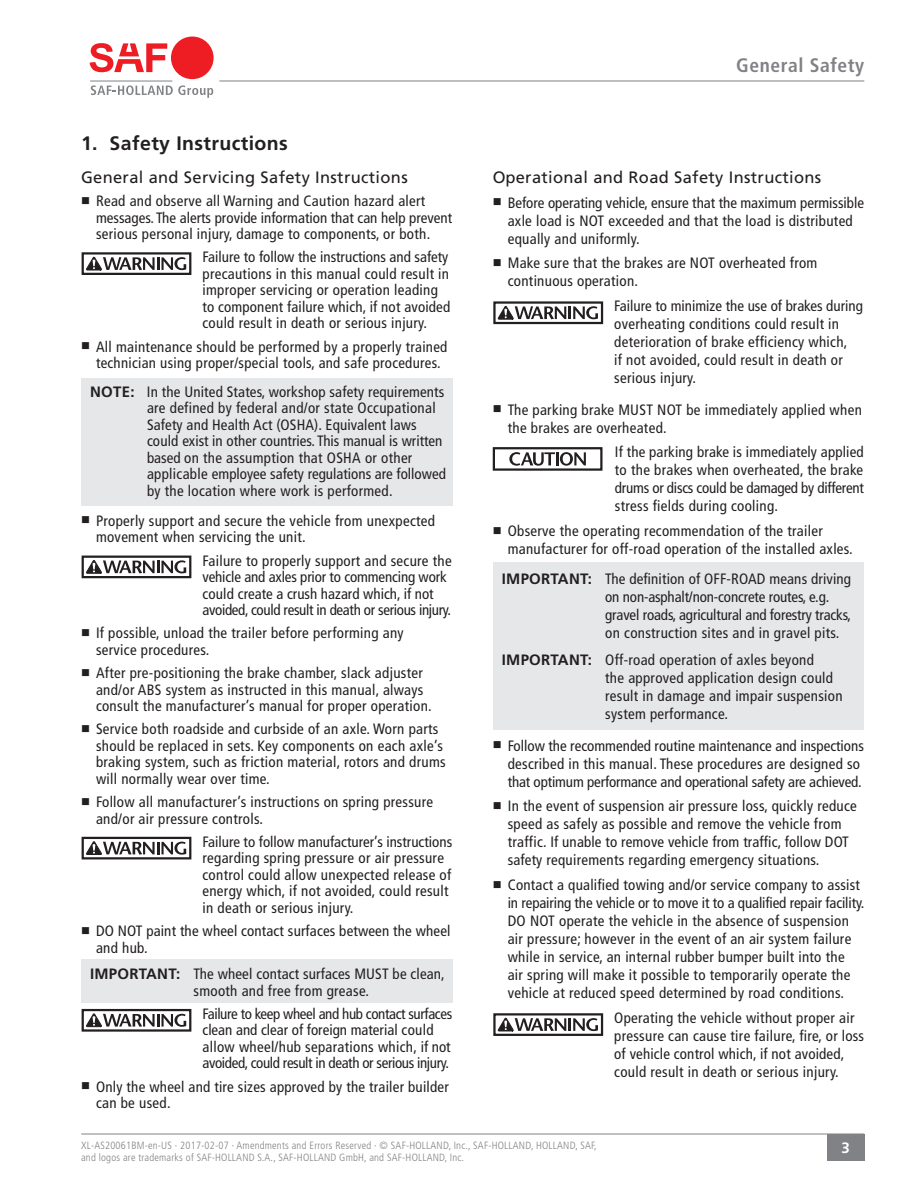
<style>
.page{position:relative;width:918px;height:1188px;background:#fff}
.page>*{position:absolute;margin:0;border:0;box-sizing:border-box;transform-origin:0 0}
._9_Section_Title{font:700 19.5px "Frutiger LT Std";letter-spacing:.02em;color:#231f20}
._4_Primary_Title_-_p{font:700 condensed 19.5px "Frutiger LT Std";letter-spacing:.03em;color:#808285}
._20_Main_Service_Sub{font:16.5px "Frutiger LT Std";letter-spacing:.02em;color:#231f20}
._10a_Body_Copy_Bulle{font:condensed 15px/18px "Frutiger LT Std";letter-spacing:.02em;color:#231f20}
._10_Body_Copy{font:condensed 15px/16.5px "Frutiger LT Std";letter-spacing:.02em;color:#231f20}
._11_Notes_Copy{font:condensed 15px/16.5px "Frutiger LT Std";letter-spacing:.01em;color:#231f20}
._12_Important_Copy{font:condensed 15px/18px "Frutiger LT Std";letter-spacing:.02em;color:#231f20}
._12_Important_Copy-2{font:condensed 15px/18px "Frutiger LT Std";letter-spacing:-.01em;color:#231f20}
._10a_Body_Copy_Bulle-2{font:condensed 15px/18px "Frutiger LT Std";color:#231f20}
._10_Body_Copy-2{font:condensed 15px/16.5px "Frutiger LT Std";letter-spacing:-.025em;color:#231f20}
._10_Body_Copy-3{font:condensed 15px/16.5px "Frutiger LT Std";letter-spacing:-.01em;color:#231f20}
.t1{font:700 15px "Frutiger LT Std";color:#fff}
.t2{font:300 condensed 10.5px/12.6px "Frutiger LT Std";letter-spacing:.02em;color:#808285}
.s1{font-weight:700;font-stretch:normal}
</style>
<div class="page">
<div style="left:827px;top:1134px;width:37px;height:27px;background:#808285"></div>
<hr style="left:81px;top:1134px;width:783px;height:1px;background:#808285">
<hr style="left:219px;top:81px;width:645px;height:1px;background:#808285">
<svg style="left:91px;top:85px;width:122px;height:13px"></svg>
<hr style="left:90px;top:81px;width:82px;height:1px;background:#808285">
<div style="left:171px;top:37px;width:43px;height:42px;background:#ee1d23;border-radius:50%"></div>
<svg style="left:90px;top:43px;width:77px;height:29px"></svg>
<div style="left:81px;top:378px;width:371px;height:127px;background:#e6e7e9"></div>
<div style="left:493px;top:563px;width:371px;height:167px;background:#e6e7e9"></div>
<div style="left:81px;top:959px;width:371px;height:43px;background:#e6e7e9"></div>
<div style="left:82px;top:556px;width:109px;height:22px;border:2px solid #231f20"></div>
<svg style="left:86px;top:560px;width:100px;height:14px"></svg>
<div style="left:493px;top:301px;width:110px;height:23px;border:2px solid #231f20"></div>
<svg style="left:498px;top:306px;width:100px;height:14px"></svg>
<div style="left:82px;top:1009px;width:109px;height:23px;border:2px solid #231f20"></div>
<svg style="left:86px;top:1014px;width:100px;height:13px"></svg>
<div style="left:493px;top:1013px;width:110px;height:23px;border:2px solid #231f20"></div>
<svg style="left:498px;top:1018px;width:100px;height:13px"></svg>
<div style="left:82px;top:837px;width:109px;height:22px;border:2px solid #231f20"></div>
<svg style="left:86px;top:841px;width:100px;height:14px"></svg>
<div style="left:82px;top:252px;width:109px;height:23px;border:2px solid #231f20"></div>
<svg style="left:86px;top:257px;width:100px;height:13px"></svg>
<div style="left:493px;top:447px;width:110px;height:24px;border:2px solid #231f20"></div>
<svg style="left:509px;top:452px;width:77px;height:14px"></svg>
<p class="_9_Section_Title" style="left:81px;top:131px;width:208px">1. Safety Instructions</p>
<p class="_20_Main_Service_Sub" style="left:81px;top:167px;width:328px">General and Servicing Safety Instructions</p>
<p class="_10a_Body_Copy_Bulle" style="left:96px;top:193px;width:358px;line-height:16.5px;text-indent:-15px">■ Read and observe all Warning and Caution hazard alert messages. The alerts provide information that can help prevent serious personal injury, damage to components, or both.</p>
<p class="_10_Body_Copy" style="left:202px;top:249px;width:249px">Failure to follow the instructions and safety precautions in this manual could result in improper servicing or operation leading to component failure which, if not avoided could result in death or serious injury.</p>
<p class="_10a_Body_Copy_Bulle" style="left:81px;top:338px;width:368px;line-height:16.5px;text-align:center">■ All maintenance should be performed by a properly trained technician using proper/special tools, and safe procedures.</p>
<p class="_11_Notes_Copy" style="left:147px;top:383px;width:300px;text-indent:-57px"><span class="s1">NOTE:</span> In the United States, workshop safety requirements are defined by federal and/or state Occupational Safety and Health Act (OSHA). Equivalent laws could exist in other countries. This manual is written based on the assumption that OSHA or other applicable employee safety regulations are followed by the location where work is performed.</p>
<p class="_10a_Body_Copy_Bulle" style="left:96px;top:512px;width:341px;line-height:16.5px;text-indent:-15px">■ Properly support and secure the vehicle from unexpected movement when servicing the unit.</p>
<p class="_10_Body_Copy-3" style="left:202px;top:552px;width:251px">Failure to properly support and secure the vehicle and axles prior to commencing work could create a crush hazard which, if not avoided, could result in death or serious injury.</p>
<p class="_10a_Body_Copy_Bulle" style="left:96px;top:625px;width:309px;line-height:16.5px;text-indent:-15px">■ If possible, unload the trailer before performing any service procedures.</p>
<p class="_10a_Body_Copy_Bulle" style="left:96px;top:665px;width:337px;line-height:16.5px;text-indent:-15px">■ After pre-positioning the brake chamber, slack adjuster and/or ABS system as instructed in this manual, always consult the manufacturer’s manual for proper operation.</p>
<p class="_10a_Body_Copy_Bulle" style="left:96px;top:721px;width:351px;line-height:16.5px;text-indent:-15px">■ Service both roadside and curbside of an axle. Worn parts should be replaced in sets. Key components on each axle’s braking system, such as friction material, rotors and drums will normally wear over time.</p>
<p class="_10a_Body_Copy_Bulle" style="left:96px;top:794px;width:339px;line-height:16.5px;text-indent:-15px">■ Follow all manufacturer’s instructions on spring pressure and/or air pressure controls.</p>
<p class="_10_Body_Copy" style="left:202px;top:833px;width:251px">Failure to follow manufacturer’s instructions regarding spring pressure or air pressure control could allow unexpected release of energy which, if not avoided, could result in death or serious injury.</p>
<p class="_10a_Body_Copy_Bulle" style="left:96px;top:923px;width:356px;line-height:16.5px;text-indent:-15px">■ DO NOT paint the wheel contact surfaces between the wheel and hub.</p>
<p class="_12_Important_Copy" style="left:194px;top:966px;width:253px;line-height:16.5px;text-indent:-104px"><span class="s1">IMPORTANT:</span> The wheel contact surfaces MUST be clean, smooth and free from grease.</p>
<p class="_10_Body_Copy-2" style="left:202px;top:1005px;width:251px">Failure to keep wheel and hub contact surfaces clean and clear of foreign material could allow wheel/hub separations which, if not avoided, could result in death or serious injury.</p>
<p class="_10a_Body_Copy_Bulle" style="left:96px;top:1078px;width:354px;line-height:16.5px;text-indent:-15px">■ Only the wheel and tire sizes approved by the trailer builder can be used.</p>
<p class="_4_Primary_Title_-_p" style="left:736px;top:53px;width:130px">General Safety</p>
<p class="_20_Main_Service_Sub" style="left:493px;top:167px;width:330px">Operational and Road Safety Instructions</p>
<p class="_10a_Body_Copy_Bulle" style="left:508px;top:194px;width:358px;text-indent:-15px">■ Before operating vehicle, ensure that the maximum permissible axle load is NOT exceeded and that the load is distributed equally and uniformly.</p>
<p class="_10a_Body_Copy_Bulle" style="left:508px;top:254px;width:311px;text-indent:-15px">■ Make sure that the brakes are NOT overheated from continuous operation.</p>
<p class="_10_Body_Copy" style="left:614px;top:297px;width:250px;line-height:18px">Failure to minimize the use of brakes during overheating conditions could result in deterioration of brake efficiency which,<br>if not avoided, could result in death or serious injury.</p>
<p class="_10a_Body_Copy_Bulle" style="left:508px;top:401px;width:356px;text-indent:-15px">■ The parking brake MUST NOT be immediately applied when the brakes are overheated.</p>
<p class="_10a_Body_Copy_Bulle" style="left:615px;top:443px;width:251px;text-align:justify">If the parking brake is immediately applied to the brakes when overheated, the brake drums or discs could be damaged by different stress fields during cooling.</p>
<p class="_10a_Body_Copy_Bulle" style="left:508px;top:522px;width:347px;text-indent:-15px">■ Observe the operating recommendation of the trailer manufacturer for off-road operation of the installed axles.</p>
<p class="_12_Important_Copy-2" style="left:605px;top:570px;width:247px;text-indent:-104px"><span class="s1">IMPORTANT:</span> The definition of OFF-ROAD means driving on non-asphalt/non-concrete routes, e.g. gravel roads, agricultural and forestry tracks, on construction sites and in gravel pits.</p>
<p class="_12_Important_Copy" style="left:605px;top:651px;width:239px;text-indent:-104px"><span class="s1">IMPORTANT:</span> Off-road operation of axles beyond<br>the approved application design could result in damage and impair suspension system performance.</p>
<p class="_10a_Body_Copy_Bulle-2" style="left:508px;top:737px;width:358px;text-indent:-15px">■ Follow the recommended routine maintenance and inspections described in this manual. These procedures are designed so that optimum performance and operational safety are achieved.</p>
<p class="_10a_Body_Copy_Bulle" style="left:508px;top:797px;width:351px;text-indent:-15px">■ In the event of suspension air pressure loss, quickly reduce speed as safely as possible and remove the vehicle from traffic. If unable to remove vehicle from traffic, follow DOT safety requirements regarding emergency situations.</p>
<p class="_10a_Body_Copy_Bulle" style="left:508px;top:876px;width:358px;text-indent:-15px">■ Contact a qualified towing and/or service company to assist in repairing the vehicle or to move it to a qualified repair facility.<br>DO NOT operate the vehicle in the absence of suspension air pressure; however in the event of an air system failure while in service, an internal rubber bumper built into the<br>air spring will make it possible to temporarily operate the vehicle at reduced speed determined by road conditions.</p>
<p class="_10_Body_Copy" style="left:614px;top:1009px;width:251px;line-height:18px">Operating the vehicle without proper air pressure can cause tire failure, fire, or loss of vehicle control which, if not avoided, could result in death or serious injury.</p>
<p class="t2" style="left:81px;top:1139px;width:517px">XL-AS20061BM-en-US · 2017-02-07 · Amendments and Errors Reserved · © SAF-HOLLAND, Inc., SAF-HOLLAND, HOLLAND, SAF, and logos are trademarks of SAF-HOLLAND S.A., SAF-HOLLAND GmbH, and SAF-HOLLAND, Inc.</p>
<p class="t1" style="left:841px;top:1139px;width:10px">3</p>
</div>
